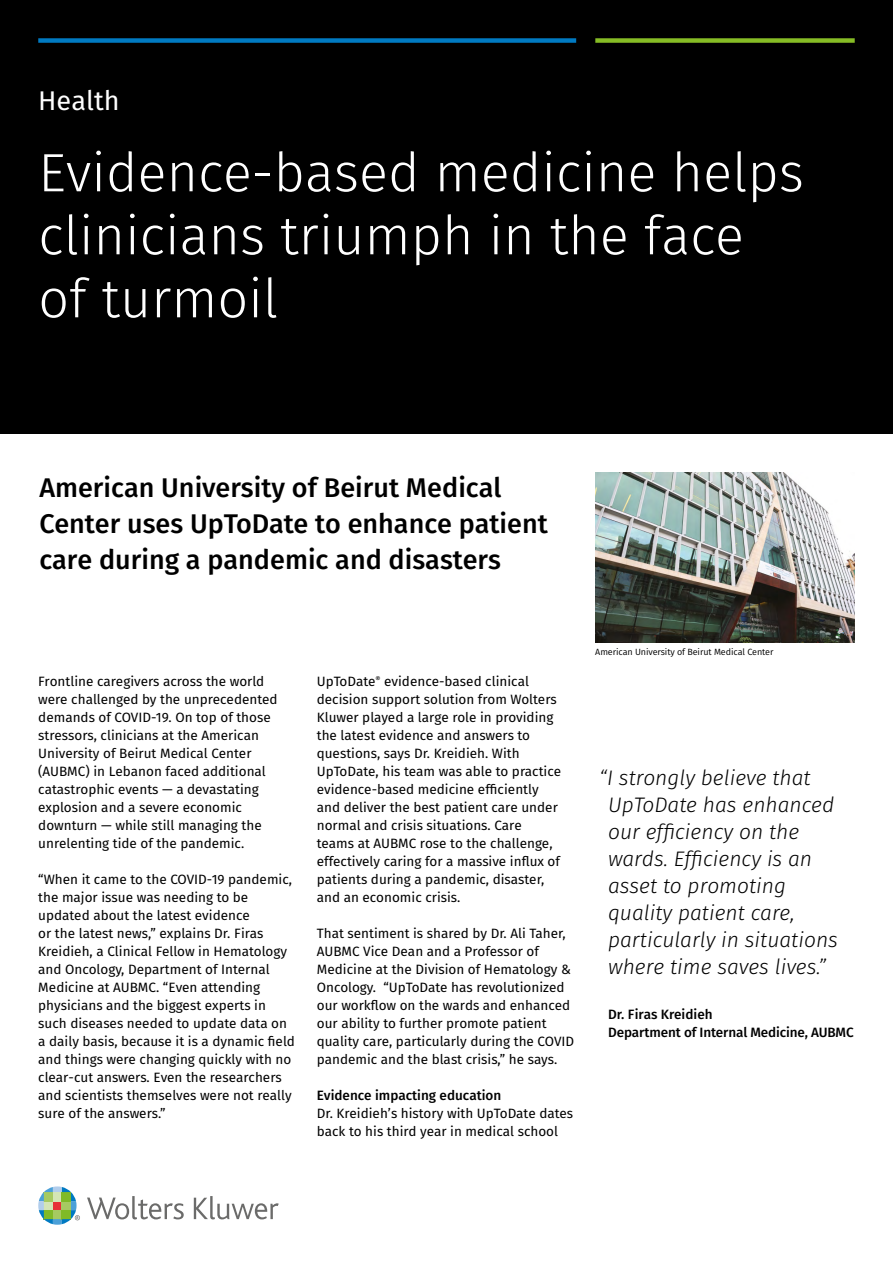
<style>
.page{position:relative;width:893px;height:1263px;background:#fff}
.page>*{position:absolute;margin:0;border:0;box-sizing:border-box;transform-origin:0 0}
.header_2_-_36_42_rev{font:300 54px/63px "Fira Sans";color:#fff}
.subtitle{font:500 27px/36px "Fira Sans";color:#000}
.division_text_revers{font:27px "Fira Sans";color:#fff}
.quote_text{font:italic 300 21px/27px "Fira Sans";color:#000}
.body_text{font:13.5px/18px "Fira Sans";color:#000}
.quote_attribution{font:500 13.5px/18px "Fira Sans";letter-spacing:-.01em;color:#000}
.subhead{font:500 13.5px "Fira Sans";color:#000}
.t1{font:9px "Fira Sans";letter-spacing:-.01em;color:#000}
</style>
<div class="page">
<div style="left:0;top:0;width:893px;height:434px;background:#000"></div>
<div style="left:38px;top:38px;width:538px;height:5px;background:#007ac2"></div>
<div style="left:595px;top:38px;width:260px;height:5px;background:#86bc25"></div>
<svg style="left:87px;top:1196px;width:97px;height:23px"></svg>
<svg style="left:194px;top:1196px;width:85px;height:23px"></svg>
<svg style="left:38px;top:1186px;width:42px;height:39px"></svg>
<img style="left:595px;top:472px;width:260px;height:170px">
<p class="division_text_revers" style="left:38px;top:80px;width:83px">Health</p>
<p class="header_2_-_36_42_rev" style="left:38px;top:141px;width:767px">Evidence-based medicine helps clinicians triumph in the face of turmoil</p>
<p class="subtitle" style="left:39px;top:468px;width:510px">American University of Beirut Medical<br>Center uses UpToDate to enhance patient care during a pandemic and disasters</p>
<p class="body_text" style="left:38px;top:672px;width:241px">Frontline caregivers across the world were challenged by the unprecedented demands of COVID-19. On top of those stressors, clinicians at the American University of Beirut Medical Center (AUBMC) in Lebanon faced additional catastrophic events — a devastating explosion and a severe economic downturn — while still managing the unrelenting tide of the pandemic.</p>
<p class="body_text" style="left:38px;top:870px;width:258px">“When it came to the COVID-19 pandemic, the major issue was needing to be updated about the latest evidence<br>or the latest news,” explains Dr. Firas Kreidieh, a Clinical Fellow in Hematology and Oncology, Department of Internal Medicine at AUBMC. “Even attending physicians and the biggest experts in such diseases needed to update data on a daily basis, because it is a dynamic field and things were changing quickly with no clear-cut answers. Even the researchers and scientists themselves were not really sure of the answers.”</p>
<p class="body_text" style="left:317px;top:672px;width:246px">UpToDate<sup>®</sup> evidence-based clinical decision support solution from Wolters Kluwer played a large role in providing the latest evidence and answers to questions, says Dr. Kreidieh. With UpToDate, his team was able to practice evidence-based medicine efficiently and deliver the best patient care under normal and crisis situations. Care teams at AUBMC rose to the challenge, effectively caring for a massive influx of patients during a pandemic, disaster, and an economic crisis.</p>
<p class="body_text" style="left:317px;top:924px;width:259px">That sentiment is shared by Dr. Ali Taher, AUBMC Vice Dean and a Professor of Medicine at the Division of Hematology &amp; Oncology. “UpToDate has revolutionized our workflow on the wards and enhanced our ability to further promote patient quality care, particularly during the COVID pandemic and the blast crisis,” he says.</p>
<p class="subhead" style="left:317px;top:1085px;width:186px">Evidence impacting education</p>
<p class="body_text" style="left:317px;top:1104px;width:258px">Dr. Kreidieh’s history with UpToDate dates back to his third year in medical school</p>
<p class="t1" style="left:595px;top:645px;width:180px">American University of Beirut Medical Center</p>
<p class="quote_text" style="left:608px;top:764px;width:231px;text-indent:-9px">“I strongly believe that<br>UpToDate has enhanced our efficiency on the wards. Efficiency is an asset to promoting quality patient care, particularly in situations where time saves lives.”</p>
<p class="quote_attribution" style="left:608px;top:1005px;width:247px">Dr. Firas Kreidieh<br>Department of Internal Medicine, AUBMC</p>
</div>
